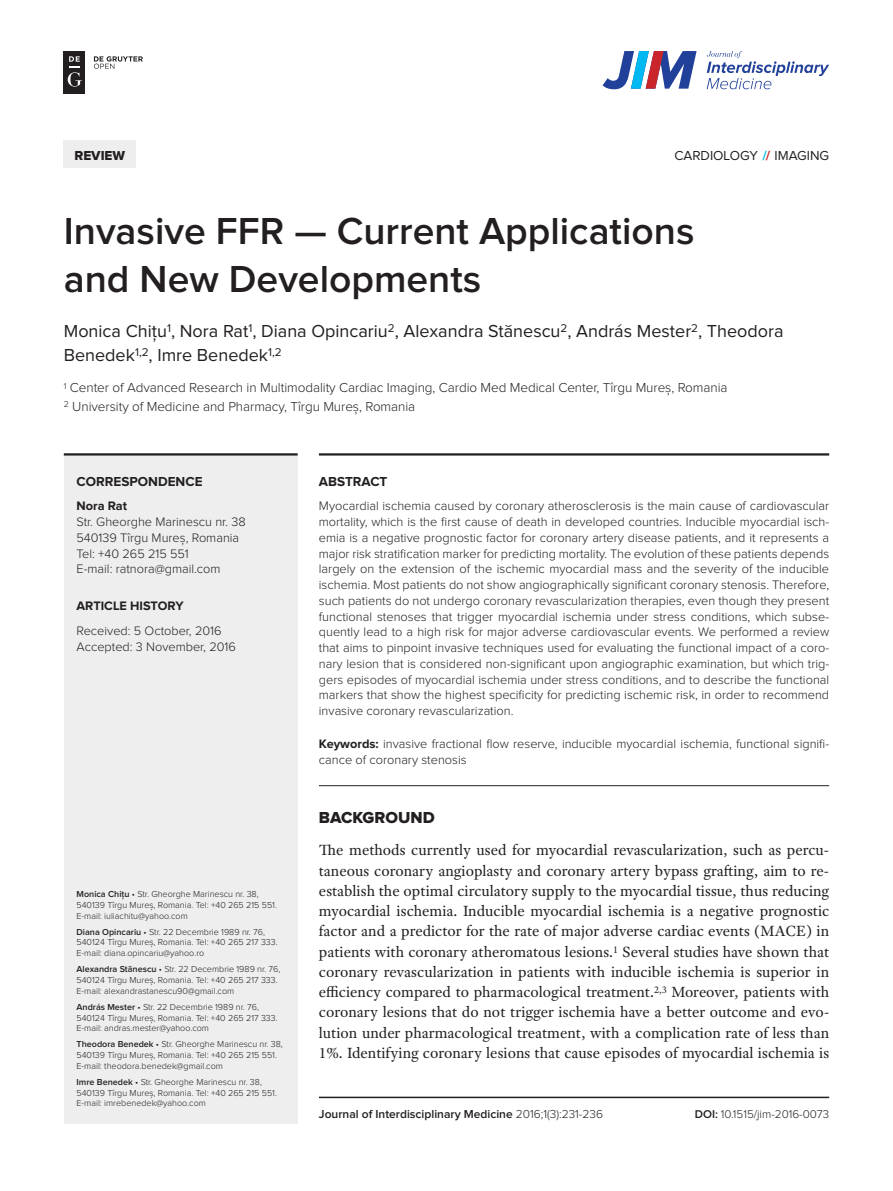
<style>
.page{position:relative;width:893px;height:1191px;background:#fff}
.page>*{position:absolute;margin:0;border:0;box-sizing:border-box;transform-origin:0 0}
.t1{font:600 39px/48px "Proxima Nova";color:#231f20}
.t2{font:18px/24px "Proxima Nova";color:#231f20}
.t3{font:16.5px "Proxima Nova Extrabld";color:#231f20}
.t4{font:15.75px/20.2px "Adobe Text Pro";color:#231f20;text-align:justify}
.t5{font:300 13.5px/18.6px "Proxima Nova";letter-spacing:-.005em;color:#231f20}
.t6{font:700 13.5px "Proxima Nova";color:#231f20}
.t7{font:13.5px "Proxima Nova";color:#231f20}
.t8{font:13.5px "Proxima Nova Extrabld";color:#231f20}
.t9{font:300 12.75px/15.8px "Proxima Nova";color:#231f20}
.t10{font:700 12.75px "Proxima Nova";color:#231f20}
.t11{font:600 12px "Proxima Nova";color:#231f20}
.t12{font:300 11.7px "Proxima Nova";color:#231f20}
.t13{font:300 9px/10.8px "Proxima Nova";color:#231f20}
.s1{font-weight:700;color:#00b9f2}
.s2{font-weight:700;color:#c9252b}
.s3{font-weight:600}
.s4{font-weight:400}
.s5{font-weight:700}
.s6{font-weight:300}
</style>
<div class="page">
<div style="left:64px;top:51px;width:21px;height:43px;background:#231f20"></div>
<svg style="left:68px;top:56px;width:14px;height:31px"></svg>
<svg style="left:94px;top:56px;width:49px;height:13px"></svg>
<svg style="left:707px;top:51px;width:122px;height:38px"></svg>
<svg style="left:603px;top:51px;width:94px;height:38px"></svg>
<div style="left:64px;top:453px;width:234px;height:671px;background:#eeeeef"></div>
<hr style="left:64px;top:453px;width:234px;height:2px;background:#231f20">
<hr style="left:319px;top:453px;width:510px;height:2px;background:#231f20">
<hr style="left:319px;top:785px;width:510px;height:1px;background:#231f20">
<hr style="left:319px;top:1096px;width:510px;height:2px;background:#231f20">
<div style="left:64px;top:140px;width:72px;height:28px;background:#eeeeef"></div>
<p class="t8" style="left:74px;top:149px;width:52px">REVIEW</p>
<p class="t7" style="left:674px;top:149px;width:156px">CARDIOLOGY <span class="s1">/</span><span class="s2">/</span> IMAGING</p>
<h1 class="t1" style="left:64px;top:208px;width:632px">Invasive FFR — Current Applications and New Developments</h1>
<h2 class="t2" style="left:64px;top:319px;width:721px">Monica Chițu<sup>1</sup>, Nora Rat<sup>1</sup>, Diana Opincariu<sup>2</sup>, Alexandra Stănescu<sup>2</sup>, András Mester<sup>2</sup>, Theodora<br>Benedek<sup>1,2</sup>, Imre Benedek<sup>1,2</sup></h2>
<p class="t5" style="left:64px;top:379px;width:665px"><sup>1</sup> Center of Advanced Research in Multimodality Cardiac Imaging, Cardio Med Medical Center, Tîrgu Mureș, Romania<br><sup>2</sup> University of Medicine and Pharmacy, Tîrgu Mureș, Romania</p>
<p class="t6" style="left:77px;top:475px;width:128px">CORRESPONDENCE</p>
<p class="t10" style="left:77px;top:500px;width:52px">Nora Rat</p>
<p class="t9" style="left:77px;top:514px;width:171px">Str. Gheorghe Marinescu nr. 38<br>540139 Tîrgu Mureș, Romania<br>Tel: +40 265 215 551<br>E-mail: ratnora@gmail.com</p>
<p class="t10" style="left:77px;top:600px;width:109px">ARTICLE HISTORY</p>
<p class="t9" style="left:77px;top:623px;width:161px">Received: 5 October, 2016<br>Accepted: 3 November, 2016</p>
<p class="t13" style="left:77px;top:889px;width:202px"><span class="s3">Monica Chițu</span> <span class="s4">•</span> Str. Gheorghe Marinescu nr. 38,<br>540139 Tîrgu Mureș, Romania. Tel: +40 265 215 551.<br>E-mail: iuliachitu@yahoo.com</p>
<p class="t13" style="left:77px;top:926px;width:203px"><span class="s3">Diana Opincariu</span> <span class="s4">•</span> Str. 22 Decembrie 1989 nr. 76,<br>540124 Tîrgu Mureș, Romania. Tel: +40 265 217 333.<br>E-mail: diana.opincariu@yahoo.ro</p>
<p class="t13" style="left:77px;top:964px;width:205px"><span class="s3">Alexandra Stănescu</span> <span class="s4">•</span> Str. 22 Decembrie 1989 nr. 76,<br>540124 Tîrgu Mureș, Romania. Tel: +40 265 217 333.<br>E-mail: alexandrastanescu90@gmail.com</p>
<p class="t13" style="left:77px;top:1001px;width:203px"><span class="s3">András Mester</span> <span class="s4">•</span> Str. 22 Decembrie 1989 nr. 76,<br>540124 Tîrgu Mureș, Romania. Tel: +40 265 217 333.<br>E-mail: andras.mester@yahoo.com</p>
<p class="t13" style="left:77px;top:1039px;width:208px"><span class="s3">Theodora Benedek</span> <span class="s4">•</span> Str. Gheorghe Marinescu nr. 38,<br>540139 Tîrgu Mureș, Romania. Tel: +40 265 215 551.<br>E-mail: theodora.benedek@gmail.com</p>
<p class="t13" style="left:77px;top:1076px;width:202px"><span class="s3">Imre Benedek</span> <span class="s4">•</span> Str. Gheorghe Marinescu nr. 38,<br>540139 Tîrgu Mureș, Romania. Tel: +40 265 215 551.<br>E-mail: imrebenedek@yahoo.com</p>
<p class="t6" style="left:319px;top:475px;width:70px">ABSTRACT</p>
<p class="t9" style="left:319px;top:499px;width:512px;text-align:justify">Myocardial ischemia caused by coronary atherosclerosis is the main cause of cardiovascular mortality, which is the first cause of death in developed countries. Inducible myocardial isch&shy;emia is a negative prognostic factor for coronary artery disease patients, and it represents a major risk stratification marker for predicting mortality. The evolution of these patients depends largely on the extension of the ischemic myocardial mass and the severity of the inducible ischemia. Most patients do not show angiographically significant coronary stenosis. Therefore, such patients do not undergo coronary revascularization therapies, even though they present functional stenoses that trigger myocardial ischemia under stress conditions, which subse&shy;quently lead to a high risk for major adverse cardiovascular events. We performed a review that aims to pinpoint invasive techniques used for evaluating the functional impact of a coro&shy;nary lesion that is considered non-significant upon angiographic examination, but which trig&shy;gers episodes of myocardial ischemia under stress conditions, and to describe the functional markers that show the highest specificity for predicting ischemic risk, in order to recommend invasive coronary revascularization.</p>
<p class="t9" style="left:319px;top:736px;width:512px"><span class="s5">Keywords:</span> invasive fractional flow reserve, inducible myocardial ischemia, functional signifi&shy;cance of coronary stenosis</p>
<p class="t3" style="left:319px;top:810px;width:117px">BACKGROUND</p>
<p class="t4" style="left:319px;top:840px;width:512px">The methods currently used for myocardial revascularization, such as percu&shy;taneous coronary angioplasty and coronary artery bypass grafting, aim to re&shy;establish the optimal circulatory supply to the myocardial tissue, thus reducing myocardial ischemia. Inducible myocardial ischemia is a negative prognostic factor and a predictor for the rate of major adverse cardiac events (MACE) in patients with coronary atheromatous lesions.<sup>1</sup> Several studies have shown that coronary revascularization in patients with inducible ischemia is superior in efficiency compared to pharmacological treatment.<sup>2,3</sup> Moreover, patients with coronary lesions that do not trigger ischemia have a better outcome and evo&shy;lution under pharmacological treatment, with a complication rate of less than 1%. Identifying coronary lesions that cause episodes of myocardial ischemia is</p>
<p class="t11" style="left:319px;top:1108px;width:286px">Journal of Interdisciplinary Medicine <span class="s6">2016;1(3):231-236</span></p>
<p class="t12" style="left:695px;top:1108px;width:136px"><span class="s3">DOI:</span> 10.1515/jim-2016-0073</p>
</div>
